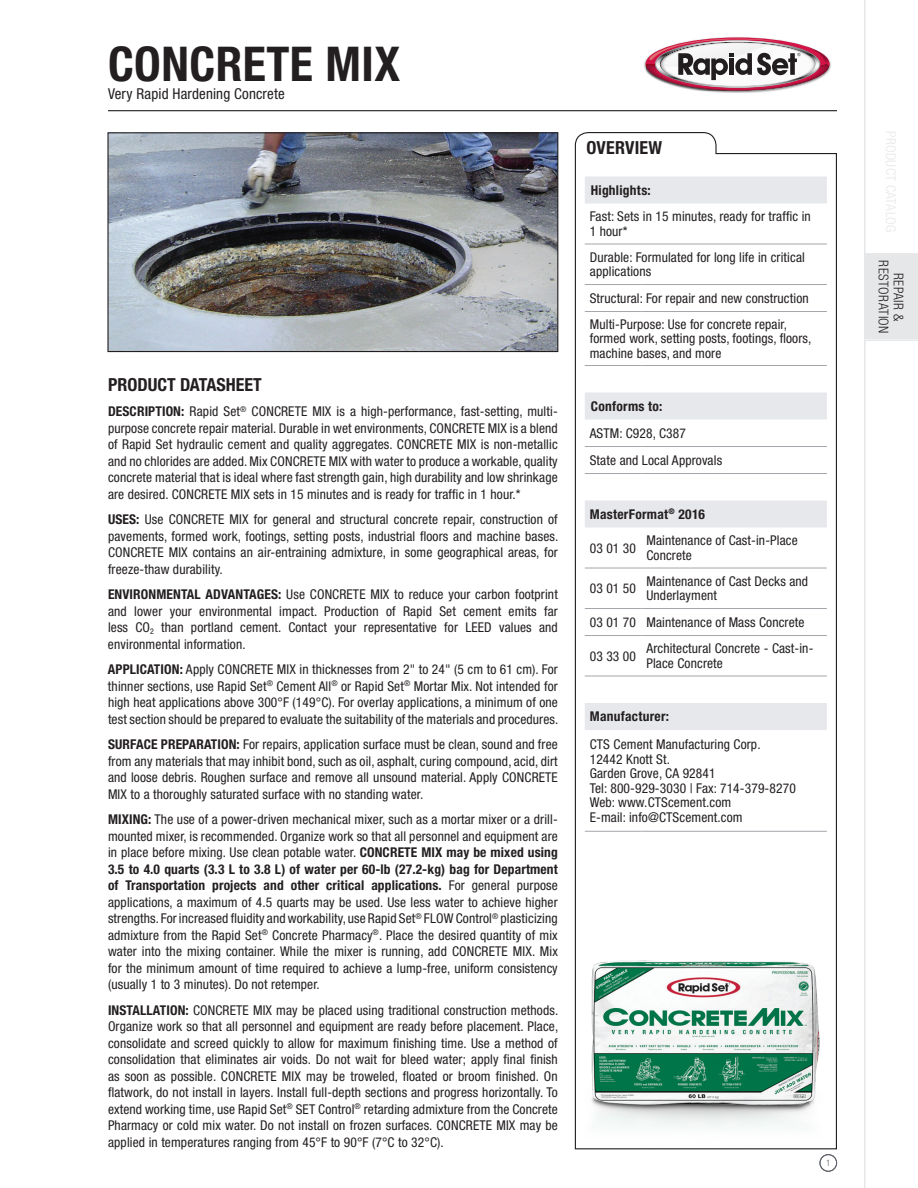
<style>
.page{position:relative;width:918px;height:1188px;background:#fff}
.page>*{position:absolute;margin:0;border:0;box-sizing:border-box;transform-origin:0 0}
.t1{font:700 condensed 48px "Helvetica Neue LT Std";letter-spacing:.01em;color:#231f20}
.t2{font:700 condensed 18px "Helvetica Neue LT Std";color:#231f20}
.t3{font:condensed 15px "Helvetica Neue LT Std";letter-spacing:.01em;color:#231f20}
.t4{font:condensed 13.5px/16.5px "Helvetica Neue LT Std";letter-spacing:.01em;color:#231f20}
.t5{font:700 condensed 13.5px "Helvetica Neue LT Std";letter-spacing:.02em;color:#231f20}
.t6{font:300 condensed 13.5px/15px "Helvetica Neue LT Std";letter-spacing:.03em;color:#231f20;text-align:center}
.t7{font:300 condensed 9px "Helvetica Neue LT Std";color:#5f6369}
.s1{font-weight:700}
</style>
<div class="page">
<hr style="left:108px;top:110px;width:729px;height:1px;background:#231f20">
<svg style="left:574px;top:132px;width:263px;height:1018px"></svg>
<img style="left:576px;top:930px;width:260px;height:218px">
<img style="left:109px;top:134px;width:447px;height:216px">
<div style="left:107px;top:132px;width:451px;height:220px;border:1px solid #231f20"></div>
<img style="left:644px;top:59px;width:187px;height:34px">
<svg style="left:646px;top:37px;width:184px;height:54px"></svg>
<svg style="left:864px;top:0;width:54px;height:255px"></svg>
<div style="left:864px;top:255px;width:54px;height:84px;background:#e6e7e9"></div>
<svg style="left:864px;top:339px;width:54px;height:849px"></svg>
<div style="left:820px;top:1154px;width:17px;height:18px;border:1px solid #5f6369;border-radius:50%"></div>
<svg style="left:585px;top:177px;width:242px;height:553px"></svg>
<hr style="left:585px;top:831px;width:57px;height:1px;background:#a2a5aa">
<hr style="left:642px;top:831px;width:185px;height:1px;background:#a2a5aa">
<hr style="left:585px;top:244px;width:57px;height:1px;background:#a2a5aa">
<hr style="left:642px;top:244px;width:185px;height:1px;background:#a2a5aa">
<hr style="left:585px;top:284px;width:57px;height:1px;background:#a2a5aa">
<hr style="left:642px;top:284px;width:185px;height:1px;background:#a2a5aa">
<hr style="left:585px;top:311px;width:57px;height:1px;background:#a2a5aa">
<hr style="left:642px;top:311px;width:185px;height:1px;background:#a2a5aa">
<hr style="left:585px;top:365px;width:57px;height:1px;background:#a2a5aa">
<hr style="left:642px;top:365px;width:185px;height:1px;background:#a2a5aa">
<hr style="left:585px;top:446px;width:57px;height:1px;background:#a2a5aa">
<hr style="left:642px;top:446px;width:185px;height:1px;background:#a2a5aa">
<hr style="left:585px;top:473px;width:57px;height:1px;background:#a2a5aa">
<hr style="left:642px;top:473px;width:185px;height:1px;background:#a2a5aa">
<hr style="left:585px;top:568px;width:57px;height:1px;background:#a2a5aa">
<hr style="left:642px;top:568px;width:185px;height:1px;background:#a2a5aa">
<hr style="left:585px;top:608px;width:57px;height:1px;background:#a2a5aa">
<hr style="left:642px;top:608px;width:185px;height:1px;background:#a2a5aa">
<hr style="left:585px;top:635px;width:57px;height:1px;background:#a2a5aa">
<hr style="left:642px;top:635px;width:185px;height:1px;background:#a2a5aa">
<hr style="left:585px;top:676px;width:57px;height:1px;background:#a2a5aa">
<hr style="left:642px;top:676px;width:185px;height:1px;background:#a2a5aa">
<h1 class="t1" style="left:108px;top:35px;width:294px">CONCRETE MIX</h1>
<p class="t3" style="left:108px;top:85px;width:178px">Very Rapid Hardening Concrete</p>
<h2 class="t2" style="left:108px;top:374px;width:155px">PRODUCT DATASHEET</h2>
<p class="t4" style="left:108px;top:403px;width:451px;text-align:justify"><span class="s1">DESCRIPTION:</span> Rapid Set<sup>®</sup> CONCRETE MIX is a high-performance, fast-setting, multi&shy;purpose concrete repair material. Durable in wet environments, CONCRETE MIX is a blend of Rapid Set hydraulic cement and quality aggregates. CONCRETE MIX is non-metallic and no chlorides are added. Mix CONCRETE MIX with water to produce a workable, quality concrete material that is ideal where fast strength gain, high durability and low shrinkage are desired. CONCRETE MIX sets in 15 minutes and is ready for traffic in 1 hour.*</p>
<p class="t4" style="left:108px;top:511px;width:452px;text-align:justify"><span class="s1">USES:</span> Use CONCRETE MIX for general and structural concrete repair, construction of pavements, formed work, footings, setting posts, industrial floors and machine bases.<br>CONCRETE MIX contains an air-entraining admixture, in some geographical areas, for freeze-thaw durability.</p>
<p class="t4" style="left:108px;top:586px;width:451px;text-align:justify"><span class="s1">ENVIRONMENTAL ADVANTAGES:</span> Use CONCRETE MIX to reduce your carbon footprint and lower your environmental impact. Production of Rapid Set cement emits far less CO<sub>2</sub> than portland cement. Contact your representative for LEED values and environmental information.</p>
<p class="t4" style="left:108px;top:661px;width:452px;text-align:justify"><span class="s1">APPLICATION:</span> Apply CONCRETE MIX in thicknesses from 2" to 24" (5 cm to 61 cm). For thinner sections, use Rapid Set<sup>®</sup> Cement All<sup>®</sup> or Rapid Set<sup>®</sup> Mortar Mix. Not intended for high heat applications above 300°F (149°C). For overlay applications, a minimum of one test section should be prepared to evaluate the suitability of the materials and procedures.</p>
<p class="t4" style="left:108px;top:736px;width:451px;text-align:justify"><span class="s1">SURFACE PREPARATION:</span> For repairs, application surface must be clean, sound and free from any materials that may inhibit bond, such as oil, asphalt, curing compound, acid, dirt and loose debris. Roughen surface and remove all unsound material. Apply CONCRETE MIX to a thoroughly saturated surface with no standing water.</p>
<p class="t4" style="left:108px;top:811px;width:451px;text-align:justify"><span class="s1">MIXING:</span> The use of a power-driven mechanical mixer, such as a mortar mixer or a drill&shy;mounted mixer, is recommended. Organize work so that all personnel and equipment are in place before mixing. Use clean potable water. <span class="s1">CONCRETE MIX may be mixed using 3.5 to 4.0 quarts (3.3 L to 3.8 L) of water per 60-lb (27.2-kg) bag for Department of Transportation projects and other critical applications.</span> For general purpose applications, a maximum of 4.5 quarts may be used. Use less water to achieve higher strengths. For increased fluidity and workability, use Rapid Set<sup>®</sup> FLOW Control<sup>®</sup> plasticizing admixture from the Rapid Set<sup>®</sup> Concrete Pharmacy<sup>®</sup>. Place the desired quantity of mix water into the mixing container. While the mixer is running, add CONCRETE MIX. Mix for the minimum amount of time required to achieve a lump-free, uniform consistency (usually 1 to 3 minutes). Do not retemper.</p>
<p class="t4" style="left:108px;top:1002px;width:452px;text-align:justify"><span class="s1">INSTALLATION:</span> CONCRETE MIX may be placed using traditional construction methods.<br>Organize work so that all personnel and equipment are ready before placement. Place, consolidate and screed quickly to allow for maximum finishing time. Use a method of consolidation that eliminates air voids. Do not wait for bleed water; apply final finish as soon as possible. CONCRETE MIX may be troweled, floated or broom finished. On flatwork, do not install in layers. Install full-depth sections and progress horizontally. To extend working time, use Rapid Set<sup>®</sup> SET Control<sup>®</sup> retarding admixture from the Concrete Pharmacy or cold mix water. Do not install on frozen surfaces. CONCRETE MIX may be applied in temperatures ranging from 45°F to 90°F (7°C to 32°C).</p>
<h2 class="t2" style="left:586px;top:136px;width:77px">OVERVIEW</h2>
<p class="t5" style="left:591px;top:182px;width:61px">Highlights:</p>
<p class="t4" style="left:590px;top:209px;width:223px;line-height:14.5px">Fast: Sets in 15 minutes, ready for traffic in<br>1 hour*</p>
<p class="t4" style="left:590px;top:250px;width:217px;line-height:14.5px">Durable: Formulated for long life in critical applications</p>
<p class="t4" style="left:590px;top:285px;width:221px;line-height:26px">Structural: For repair and new construction<br>Multi-Purpose: Use for concrete repair,</p>
<p class="t4" style="left:590px;top:331px;width:223px;line-height:14.5px">formed work, setting posts, footings, floors, machine bases, and more</p>
<p class="t5" style="left:591px;top:398px;width:73px">Conforms to:</p>
<p class="t4" style="left:590px;top:419px;width:134px;line-height:27px">ASTM: C928, C387<br>State and Local Approvals</p>
<p class="t5" style="left:590px;top:506px;width:117px">MasterFormat<sup>®</sup> 2016</p>
<p class="t4" style="left:590px;top:539px;width:48px">03 01 30</p>
<p class="t4" style="left:646px;top:533px;width:153px;line-height:14.5px">Maintenance of Cast-in-Place<br>Concrete</p>
<p class="t4" style="left:590px;top:580px;width:48px">03 01 50</p>
<p class="t4" style="left:646px;top:574px;width:163px;line-height:14.5px">Maintenance of Cast Decks and<br>Underlayment</p>
<p class="t4" style="left:590px;top:614px;width:216px">03 01 70 Maintenance of Mass Concrete</p>
<p class="t4" style="left:590px;top:647px;width:48px">03 33 00</p>
<p class="t4" style="left:646px;top:641px;width:169px;line-height:14.5px">Architectural Concrete - Cast-in-<br>Place Concrete</p>
<p class="t5" style="left:590px;top:708px;width:81px">Manufacturer:</p>
<p class="t4" style="left:590px;top:737px;width:208px;line-height:14.5px">CTS Cement Manufacturing Corp.<br>12442 Knott St.<br>Garden Grove, CA 92841<br>Tel: 800-929-3030 | Fax: 714-379-8270<br>Web: www.CTScement.com<br>E-mail: info@CTScement.com</p>
<p class="t7" style="left:826px;top:1158px;width:6px">1</p>
<p class="t6" style="left:906px;top:260px;width:75px;rotate:90deg">REPAIR &amp;<br>RESTORATION</p>
</div>
